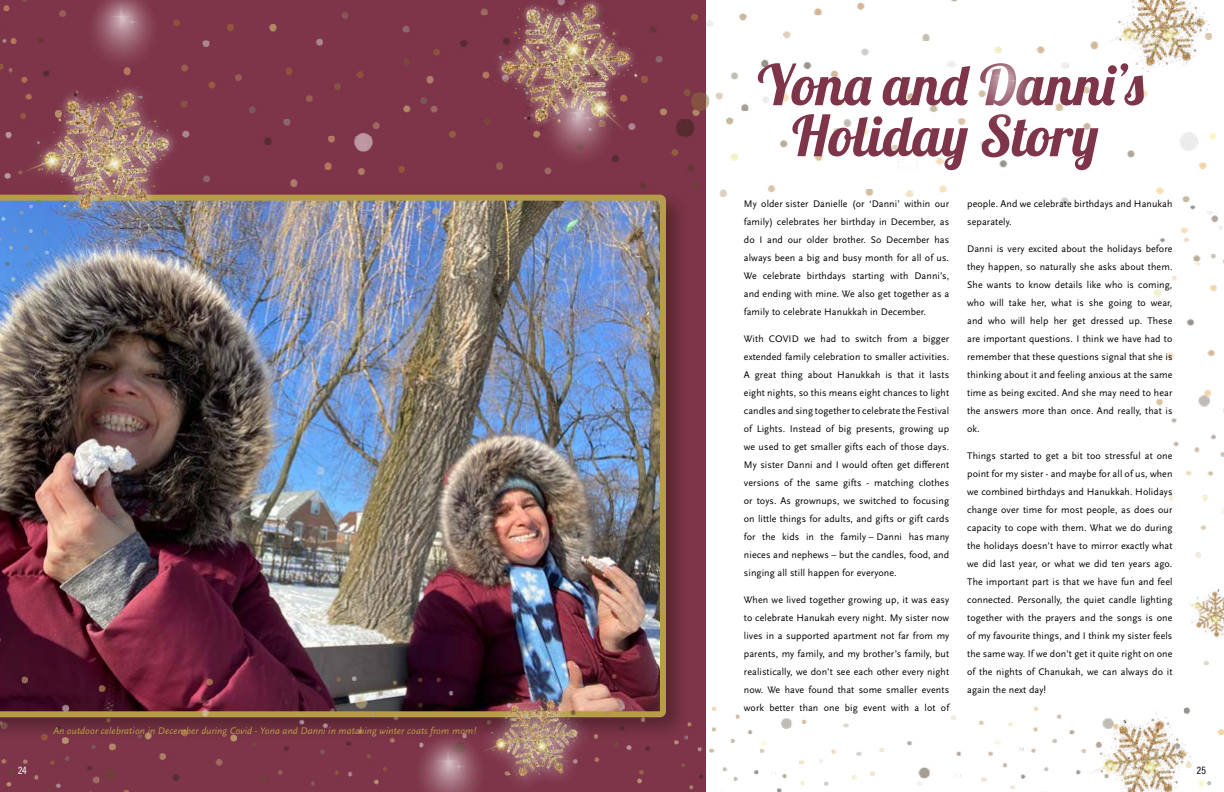
<style>
.page{position:relative;width:1224px;height:792px;background:#fff}
.page>*{position:absolute;margin:0;border:0;box-sizing:border-box;transform-origin:0 0}
.t1{font:56px/51px "Lobster 1.4";color:#7e3549;text-align:center}
.t2{font:11px "Acumin Pro Cond";color:#000}
.t3{font:11px "Acumin Pro Cond";color:#fff}
.t4{font:10px/18px "Scala Sans Pro";letter-spacing:.01em;color:#000;text-align:justify}
.t5{font:italic 10px "Scala Sans Pro";letter-spacing:.01em;color:#b79d47}
</style>
<div class="page">
<div style="left:0;top:189px;width:690px;height:553px;background:#000;opacity:.3"></div>
<img style="left:53px;top:229px;width:613px;height:488px">
<img style="left:0;top:672px;width:660px;height:120px">
<img style="left:455px;top:664px;width:153px;height:128px">
<img style="left:461px;top:681px;width:133px;height:111px">
<img style="left:705px;top:0;width:511px;height:204px">
<img style="left:53px;top:0;width:652px;height:229px">
<img style="left:0;top:0;width:53px;height:739px">
<img style="left:672px;top:703px;width:552px;height:89px">
<img style="left:1155px;top:195px;width:69px;height:470px">
<div style="left:458px;top:0;width:230px;height:184px;background:#7e3549"></div>
<img style="left:467px;top:0;width:219px;height:180px">
<svg style="left:1087px;top:0;width:129px;height:95px"></svg>
<img style="left:1088px;top:0;width:128px;height:91px">
<svg style="left:1068px;top:703px;width:141px;height:89px"></svg>
<img style="left:1070px;top:703px;width:133px;height:89px">
<svg style="left:1175px;top:578px;width:49px;height:68px"></svg>
<img style="left:1175px;top:581px;width:49px;height:59px">
<img style="left:0;top:52px;width:204px;height:203px">
<img style="left:0;top:64px;width:195px;height:185px">
<img style="left:528px;top:84px;width:102px;height:103px">
<img style="left:72px;top:0;width:102px;height:91px">
<img style="left:399px;top:732px;width:102px;height:60px">
<img style="left:953px;top:47px;width:102px;height:102px">
<p class="t3" style="left:18px;top:763px;width:10px">24</p>
<p class="t5" style="left:53px;top:725px;width:425px">An outdoor celebration in December during Covid - Yona and Danni in matching winter coats from mom!</p>
<h1 class="t1" style="left:757px;top:59px;width:388px">Yona and Danni’s<br>Holiday Story</h1>
<p class="t4" style="left:744px;top:195px;width:207px">My older sister Danielle (or ‘Danni’ within our family) celebrates her birthday in December, as do I and our older brother. So December has always been a big and busy month for all of us.<br>We celebrate birthdays starting with Danni’s, and ending with mine. We also get together as a family to celebrate Hanukkah in December.</p>
<p class="t4" style="left:744px;top:330px;width:207px">With COVID we had to switch from a bigger extended family celebration to smaller activities.<br>A great thing about Hanukkah is that it lasts eight nights, so this means eight chances to light candles and sing together to celebrate the Festival of Lights. Instead of big presents, growing up we used to get smaller gifts each of those days.<br>My sister Danni and I would often get different versions of the same gifts - matching clothes or toys. As grownups, we switched to focusing on little things for adults, and gifts or gift cards for the kids in the family – Danni has many nieces and nephews – but the candles, food, and singing all still happen for everyone.</p>
<p class="t4" style="left:744px;top:591px;width:207px">When we lived together growing up, it was easy to celebrate Hanukah every night. My sister now lives in a supported apartment not far from my parents, my family, and my brother’s family, but realistically, we don’t see each other every night now. We have found that some smaller events work better than one big event with a lot of</p>
<p class="t4" style="left:967px;top:195px;width:207px">people. And we celebrate birthdays and Hanukah separately.</p>
<p class="t4" style="left:967px;top:240px;width:207px">Danni is very excited about the holidays before they happen, so naturally she asks about them.<br>She wants to know details like who is coming, who will take her, what is she going to wear, and who will help her get dressed up. These are important questions. I think we have had to remember that these questions signal that she is thinking about it and feeling anxious at the same time as being excited. And she may need to hear the answers more than once. And really, that is ok.</p>
<p class="t4" style="left:967px;top:447px;width:207px">Things started to get a bit too stressful at one point for my sister - and maybe for all of us, when we combined birthdays and Hanukkah. Holidays change over time for most people, as does our capacity to cope with them. What we do during the holidays doesn’t have to mirror exactly what we did last year, or what we did ten years ago.<br>The important part is that we have fun and feel connected. Personally, the quiet candle lighting together with the prayers and the songs is one of my favourite things, and I think my sister feels the same way. If we don’t get it quite right on one of the nights of Chanukah, we can always do it again the next day!</p>
<p class="t2" style="left:1197px;top:763px;width:11px">25</p>
</div>
